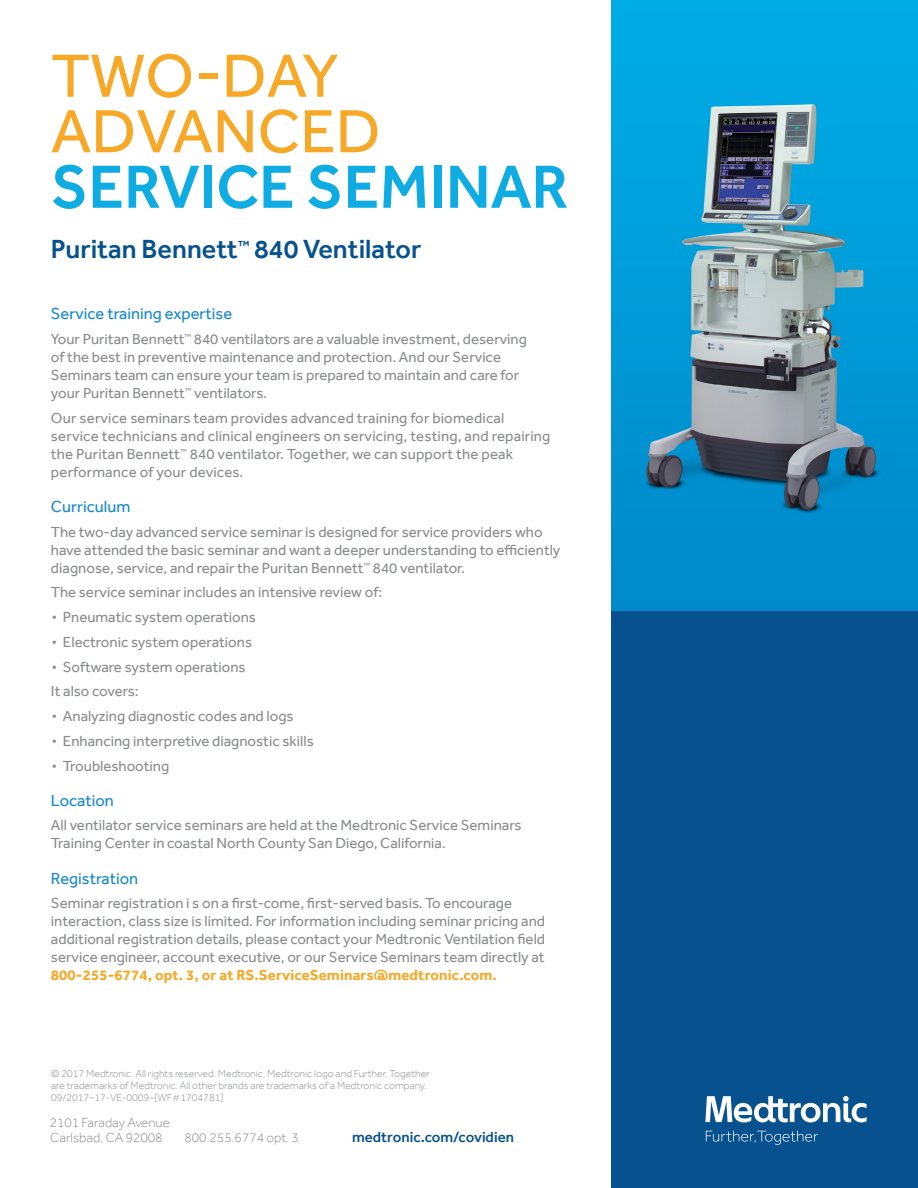
<style>
.page{position:relative;width:918px;height:1188px;background:#fff}
.page>*{position:absolute;margin:0;border:0;box-sizing:border-box;transform-origin:0 0}
.t1{font:63px/55.5px "Effra";color:#f6a826}
.t2{font:500 63px "Effra";color:#0face3}
.t3{font:500 27px "Effra";color:#07528e}
.t4{font:16.5px "Effra";color:#1889cb}
.t5{font:15px/18px "Effra";color:#8a8c8f}
.t6{font:700 15px "Effra";letter-spacing:.01em;color:#f6a826}
.t7{font:500 15px "Effra";color:#07528e}
.t8{font:300 13.5px/15px "Effra";color:#8a8c8f}
.t9{font:300 10.5px/12px "Effra";color:#8a8c8f}
.s1{font-size:30px}
</style>
<div class="page">
<img style="left:612px;top:0;width:306px;height:612px">
<div style="left:612px;top:612px;width:306px;height:576px;background:#07528e"></div>
<svg style="left:705px;top:1096px;width:162px;height:49px"></svg>
<h1 class="t1" style="left:51px;top:47px;width:331px">TWO-DAY<br>ADVANCED</h1>
<h1 class="t2" style="left:51px;top:149px;width:519px">SERVICE SEMINAR</h1>
<h2 class="t3" style="left:51px;top:233px;width:372px">Puritan Bennett<sup>™</sup> 840 Ventilator</h2>
<p class="t4" style="left:51px;top:304px;width:183px">Service training expertise</p>
<p class="t5" style="left:51px;top:330px;width:478px">Your Puritan Bennett<sup>™</sup> 840 ventilators are a valuable investment, deserving of the best in preventive maintenance and protection. And our Service Seminars team can ensure your team is prepared to maintain and care for your Puritan Bennett<sup>™</sup> ventilators.</p>
<p class="t5" style="left:51px;top:408px;width:501px">Our service seminars team provides advanced training for biomedical service technicians and clinical engineers on servicing, testing, and repairing the Puritan Bennett<sup>™</sup> 840 ventilator. Together, we can support the peak performance of your devices.</p>
<p class="t4" style="left:51px;top:497px;width:81px">Curriculum</p>
<p class="t5" style="left:51px;top:522px;width:511px">The two-day advanced service seminar is designed for service providers who have attended the basic seminar and want a deeper understanding to efficiently diagnose, service, and repair the Puritan Bennett<sup>™</sup> 840 ventilator.</p>
<p class="t5" style="left:51px;top:580px;width:333px;line-height:24.8px">The service seminar includes an intensive review of: <span class="s1">∙</span> Pneumatic system operations<br><span class="s1">∙</span> Electronic system operations<br><span class="s1">∙</span> Software system operations<br>It also covers:<br><span class="s1">∙</span> Analyzing diagnostic codes and logs<br><span class="s1">∙</span> Enhancing interpretive diagnostic skills<br><span class="s1">∙</span> Troubleshooting</p>
<p class="t4" style="left:51px;top:791px;width:64px">Location</p>
<p class="t5" style="left:51px;top:816px;width:472px">All ventilator service seminars are held at the Medtronic Service Seminars<br>Training Center in coastal North County San Diego, California.</p>
<p class="t4" style="left:51px;top:869px;width:89px">Registration</p>
<p class="t5" style="left:51px;top:894px;width:496px">Seminar registration i s on a first-come, first-served basis. To encourage interaction, class size is limited. For information including seminar pricing and additional registration details, please contact your Medtronic Ventilation field service engineer, account executive, or our Service Seminars team directly at</p>
<p class="t6" style="left:51px;top:966px;width:447px">800-255-6774, opt. 3, or at RS.ServiceSeminars@medtronic.com.</p>
<p class="t9" style="left:51px;top:1067px;width:380px">© 2017 Medtronic. All rights reserved. Medtronic, Medtronic logo and Further, Together are trademarks of Medtronic. All other brands are trademarks of a Medtronic company.<br>09/2017–17-VE-0009–[WF#1704781]</p>
<p class="t8" style="left:50px;top:1115px;width:122px">2101 Faraday Avenue<br>Carlsbad, CA 92008</p>
<p class="t8" style="left:185px;top:1130px;width:116px">800.255.6774 opt. 3</p>
<p class="t7" style="left:352px;top:1128px;width:163px">medtronic.com/covidien</p>
</div>
